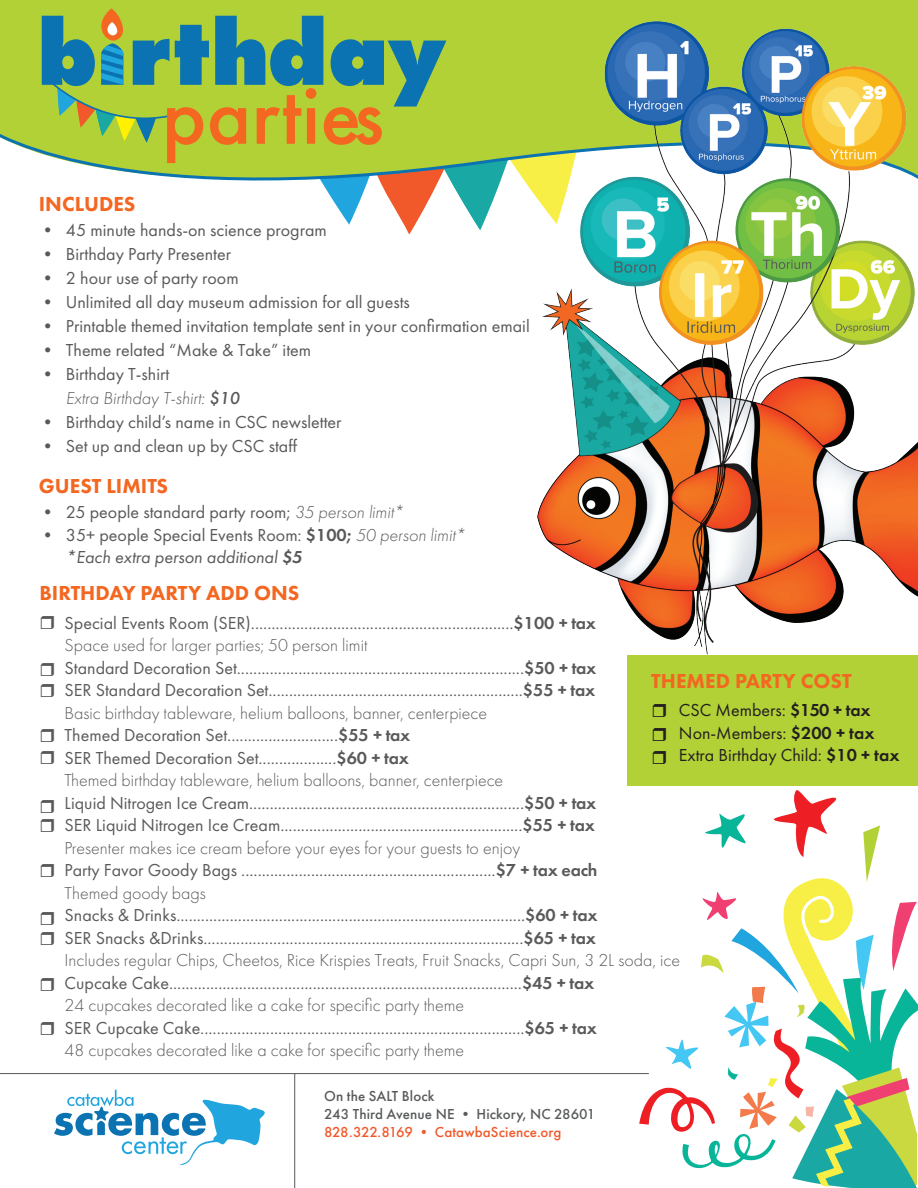
<style>
.page{position:relative;width:918px;height:1188px;background:#fff}
.page>*{position:absolute;margin:0;border:0;box-sizing:border-box;transform-origin:0 0}
.t1{font:800 21px "Futura PT";color:#f36721}
.t2{font:18px/22.5px "Futura PT";color:#5a5a5c}
.t3{font:18px/22.5px "Futura PT";color:#59595c}
.t4{font:18px/22.5px "Futura PT";color:#231f20}
.t5{font:italic 300 18px/24px "Futura PT";color:#59595c}
.t6{font:500 15px/18px "Futura PT";letter-spacing:.005em;color:#585a5c}
.t7{font:500 15px "Futura PT";letter-spacing:.005em;color:#f1592a}
.s1{font-weight:400;font-style:normal}
.s2{font-weight:500}
.s3{font-weight:300;font-style:italic}
.s4{font-weight:600}
.s5{font-style:italic}
.s6{font-weight:600;font-style:italic}
.s7{font-weight:300}
</style>
<div class="page">
<div style="left:627px;top:655px;width:290px;height:131px;background:#b2d136"></div>
<div style="left:0;top:0;width:496px;height:154px;background:#b2d136"></div>
<img style="left:496px;top:0;width:422px;height:702px">
<svg style="left:639px;top:790px;width:279px;height:398px"></svg>
<svg style="left:42px;top:8px;width:535px;height:227px"></svg>
<svg style="left:54px;top:1090px;width:211px;height:75px"></svg>
<hr style="left:294px;top:1073px;width:1px;height:115px;background:#59595c">
<hr style="left:0;top:1073px;width:649px;height:1px;background:#59595c">
<p class="t1" style="left:39px;top:190px;width:98px">INCLUDES</p>
<p class="t3" style="left:39px;top:219px;width:289px">• 45 minute hands-on science program</p>
<p class="t3" style="left:39px;top:243px;width:194px">• Birthday Party Presenter</p>
<p class="t3" style="left:39px;top:267px;width:201px">• 2 hour use of party room</p>
<p class="t3" style="left:39px;top:291px;width:372px">• Unlimited all day museum admission for all guests</p>
<p class="t3" style="left:39px;top:315px;width:492px">• Printable themed invitation template sent in your confirmation email</p>
<p class="t3" style="left:39px;top:339px;width:274px">• Theme related “Make &amp; Take” item</p>
<p class="t5" style="left:66px;top:362px;width:175px;text-indent:-27px"><span class="s1">• Birthday T-shirt<br></span>Extra Birthday T-shirt: <span class="s2">$10</span></p>
<p class="t3" style="left:39px;top:411px;width:304px">• Birthday child’s name in CSC newsletter</p>
<p class="t3" style="left:39px;top:435px;width:260px">• Set up and clean up by CSC staff</p>
<p class="t1" style="left:39px;top:473px;width:131px">GUEST LIMITS</p>
<p class="t3" style="left:39px;top:501px;width:366px">• 25 people standard party room; <span class="s3">35 person limit*</span></p>
<p class="t3" style="left:66px;top:523px;width:401px;text-indent:-27px">• 35+ people Special Events Room: <span class="s4">$100;</span> <span class="s3">50 person limit* </span><span class="s5">*Each extra person additional</span> <span class="s6">$5</span></p>
<p class="t1" style="left:39px;top:580px;width:262px">BIRTHDAY PARTY ADD ONS</p>
<p class="t2" style="left:65px;top:611px;width:617px">Special Events Room (SER)................................................................<span class="s4">$100 + tax<br></span><span class="s7">Space used for larger parties; 50 person limit<br></span>Standard Decoration Set......................................................................<span class="s4">$50 + tax<br></span>SER Standard Decoration Set..............................................................<span class="s4">$55 + tax<br></span><span class="s7">Basic birthday tableware, helium balloons, banner, centerpiece<br></span>Themed Decoration Set...........................<span class="s4">$55 + tax<br></span>SER Themed Decoration Set...................<span class="s4">$60 + tax<br></span><span class="s7">Themed birthday tableware, helium balloons, banner, centerpiece<br></span>Liquid Nitrogen Ice Cream...................................................................<span class="s4">$50 + tax<br></span>SER Liquid Nitrogen Ice Cream...........................................................<span class="s4">$55 + tax<br></span><span class="s7">Presenter makes ice cream before your eyes for your guests to enjoy<br></span>Party Favor Goody Bags ..............................................................<span class="s4">$7 + tax each<br></span><span class="s7">Themed goody bags<br></span>Snacks &amp; Drinks.....................................................................................<span class="s4">$60 + tax<br></span>SER Snacks &amp;Drinks..............................................................................<span class="s4">$65 + tax<br></span><span class="s7">Includes regular Chips, Cheetos, Rice Krispies Treats, Fruit Snacks, Capri Sun, 3 2L soda, ice </span>Cupcake Cake......................................................................................<span class="s4">$45 + tax<br></span><span class="s7">24 cupcakes decorated like a cake for specific party theme<br></span>SER Cupcake Cake...............................................................................<span class="s4">$65 + tax<br></span><span class="s7">48 cupcakes decorated like a cake for specific party theme</span></p>
<p class="t1" style="left:651px;top:668px;width:202px">THEMED PARTY COST</p>
<p class="t4" style="left:679px;top:699px;width:222px">CSC Members: <span class="s4">$150 + tax<br></span>Non-Members: <span class="s4">$200 + tax<br></span>Extra Birthday Child: <span class="s4">$10 + tax</span></p>
<p class="t6" style="left:324px;top:1087px;width:273px">On the SALT Block<br>243 Third Avenue NE • Hickory, NC 28601</p>
<p class="t7" style="left:324px;top:1123px;width:239px">828.322.8169 • CatawbaScience.org</p>
</div>
